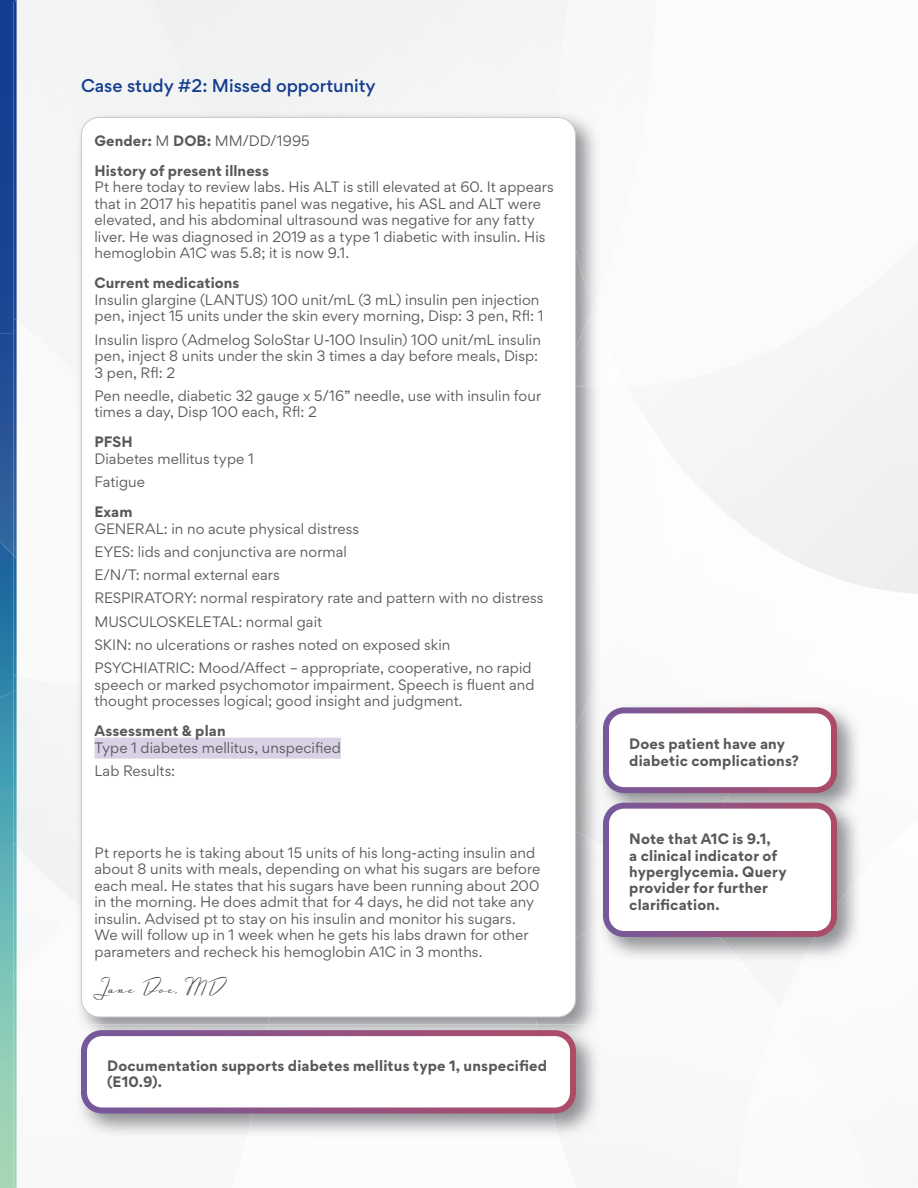
<style>
.page{position:relative;width:918px;height:1188px;background:#fff}
.page>*{position:absolute;margin:0;border:0;box-sizing:border-box;transform-origin:0 0}
.t1{font:22.5px "Luxus Brut";letter-spacing:.045em;color:#494a4b}
.t2{font:500 16.5px "Gordita";color:#143e8f}
.t3{font:13.5px/16.5px "Gordita";letter-spacing:.005em;color:#57585a}
.t4{font:700 13.5px/16.5px "Gordita";letter-spacing:.01em;color:#57585a}
.s1{font-weight:400}
</style>
<div class="page">
<div style="left:868px;top:281px;width:39px;height:154px;background:#f3f4f4"></div>
<div style="left:755px;top:472px;width:107px;height:38px;background:#f1f3f3"></div>
<div style="left:154px;top:0;width:406px;height:111px;background:#f3f3f3"></div>
<img style="left:0;top:698px;width:14px;height:490px">
<img style="left:14px;top:846px;width:3px;height:128px">
<img style="left:14px;top:698px;width:3px;height:148px">
<img style="left:14px;top:974px;width:3px;height:214px">
<img style="left:0;top:556px;width:17px;height:142px">
<img style="left:14px;top:559px;width:3px;height:133px">
<img style="left:0;top:0;width:14px;height:334px">
<img style="left:14px;top:0;width:3px;height:318px">
<img style="left:14px;top:318px;width:3px;height:241px">
<img style="left:0;top:334px;width:14px;height:222px">
<div style="left:17px;top:846px;width:58px;height:56px;background:#f1f3f3"></div>
<img style="left:576px;top:675px;width:25px;height:144px">
<img style="left:202px;top:111px;width:391px;height:273px">
<img style="left:560px;top:111px;width:41px;height:197px">
<img style="left:78px;top:907px;width:193px;height:117px">
<img style="left:533px;top:963px;width:65px;height:61px">
<img style="left:576px;top:819px;width:21px;height:144px">
<div style="left:81px;top:117px;width:495px;height:900px;background:#fff;border-radius:18px"></div>
<img style="left:786px;top:706px;width:73px;height:91px">
<img style="left:601px;top:704px;width:185px;height:93px">
<img style="left:597px;top:702px;width:4px;height:140px">
<div style="left:606px;top:710px;width:228px;height:80px;background:#fff;border-radius:18px"></div>
<div style="left:603px;top:707px;width:234px;height:86px;border:6px solid #fff;border-radius:18px"></div>
<img style="left:801px;top:873px;width:61px;height:89px">
<img style="left:601px;top:922px;width:141px;height:40px">
<img style="left:727px;top:797px;width:135px;height:21px">
<img style="left:597px;top:797px;width:130px;height:21px">
<div style="left:606px;top:806px;width:228px;height:128px;background:#fff;border-radius:18px"></div>
<div style="left:603px;top:803px;width:234px;height:134px;border:6px solid #fff;border-radius:18px"></div>
<img style="left:77px;top:1051px;width:189px;height:87px">
<img style="left:539px;top:1042px;width:61px;height:96px">
<img style="left:84px;top:1024px;width:184px;height:15px">
<img style="left:536px;top:1024px;width:56px;height:18px">
<div style="left:84px;top:1033px;width:489px;height:77px;background:#fff;border-radius:18px"></div>
<div style="left:81px;top:1030px;width:495px;height:83px;border:6px solid #fff;border-radius:18px"></div>
<div style="left:94px;top:738px;width:247px;height:21px;background:#dad1e7"></div>
<p class="t2" style="left:81px;top:73px;width:296px">Case study #2: Missed opportunity</p>
<p class="t4" style="left:94px;top:132px;width:217px">Gender: <span class="s1">M</span> DOB: <span class="s1">MM/DD/1995</span></p>
<p class="t4" style="left:94px;top:162px;width:176px">History of present illness</p>
<p class="t3" style="left:94px;top:179px;width:461px">Pt here today to review labs. His ALT is still elevated at 60. It appears that in 2017 his hepatitis panel was negative, his ASL and ALT were elevated, and his abdominal ultrasound was negative for any fatty liver. He was diagnosed in 2019 as a type 1 diabetic with insulin. His hemoglobin A1C was 5.8; it is now 9.1.</p>
<p class="t4" style="left:94px;top:275px;width:147px">Current medications</p>
<p class="t3" style="left:94px;top:291px;width:451px">Insulin glargine (LANTUS) 100 unit/mL (3 mL) insulin pen injection pen, inject 15 units under the skin every morning, Disp: 3 pen, Rfl: 1</p>
<p class="t3" style="left:94px;top:331px;width:448px">Insulin lispro (Admelog SoloStar U-100 Insulin) 100 unit/mL insulin pen, inject 8 units under the skin 3 times a day before meals, Disp:<br>3 pen, Rfl: 2</p>
<p class="t3" style="left:94px;top:387px;width:448px">Pen needle, diabetic 32 gauge x 5/16” needle, use with insulin four times a day, Disp 100 each, Rfl: 2</p>
<p class="t4" style="left:94px;top:434px;width:40px">PFSH</p>
<p class="t3" style="left:94px;top:447px;width:161px;line-height:23.2px">Diabetes mellitus type 1<br>Fatigue</p>
<p class="t4" style="left:94px;top:503px;width:40px">Exam</p>
<p class="t3" style="left:94px;top:516px;width:451px;line-height:23.2px">GENERAL: in no acute physical distress<br>EYES: lids and conjunctiva are normal<br>E/N/T: normal external ears<br>RESPIRATORY: normal respiratory rate and pattern with no distress MUSCULOSKELETAL: normal gait<br>SKIN: no ulcerations or rashes noted on exposed skin PSYCHIATRIC: Mood/Affect – appropriate, cooperative, no rapid</p>
<p class="t3" style="left:94px;top:676px;width:442px">speech or marked psychomotor impairment. Speech is fluent and thought processes logical; good insight and judgment.</p>
<p class="t4" style="left:94px;top:722px;width:133px">Assessment &amp; plan</p>
<p class="t3" style="left:94px;top:735px;width:248px;line-height:23.2px">Type 1 diabetes mellitus, unspecified<br>Lab Results:</p>
<p class="t3" style="left:94px;top:844px;width:447px">Pt reports he is taking about 15 units of his long-acting insulin and about 8 units with meals, depending on what his sugars are before each meal. He states that his sugars have been running about 200 in the morning. He does admit that for 4 days, he did not take any insulin. Advised pt to stay on his insulin and monitor his sugars.<br>We will follow up in 1 week when he gets his labs drawn for other parameters and recheck his hemoglobin A1C in 3 months.</p>
<h1 class="t1" style="left:94px;top:973px;width:132px">Jane Doe, MD</h1>
<p class="t4" style="left:107px;top:1057px;width:441px">Documentation supports diabetes mellitus type 1, unspecified (E10.9).</p>
<p class="t4" style="left:629px;top:735px;width:171px">Does patient have any diabetic complications?</p>
<p class="t4" style="left:629px;top:830px;width:159px">Note that A1C is 9.1,<br>a clinical indicator of hyperglycemia. Query provider for further clarification.</p>
</div>
